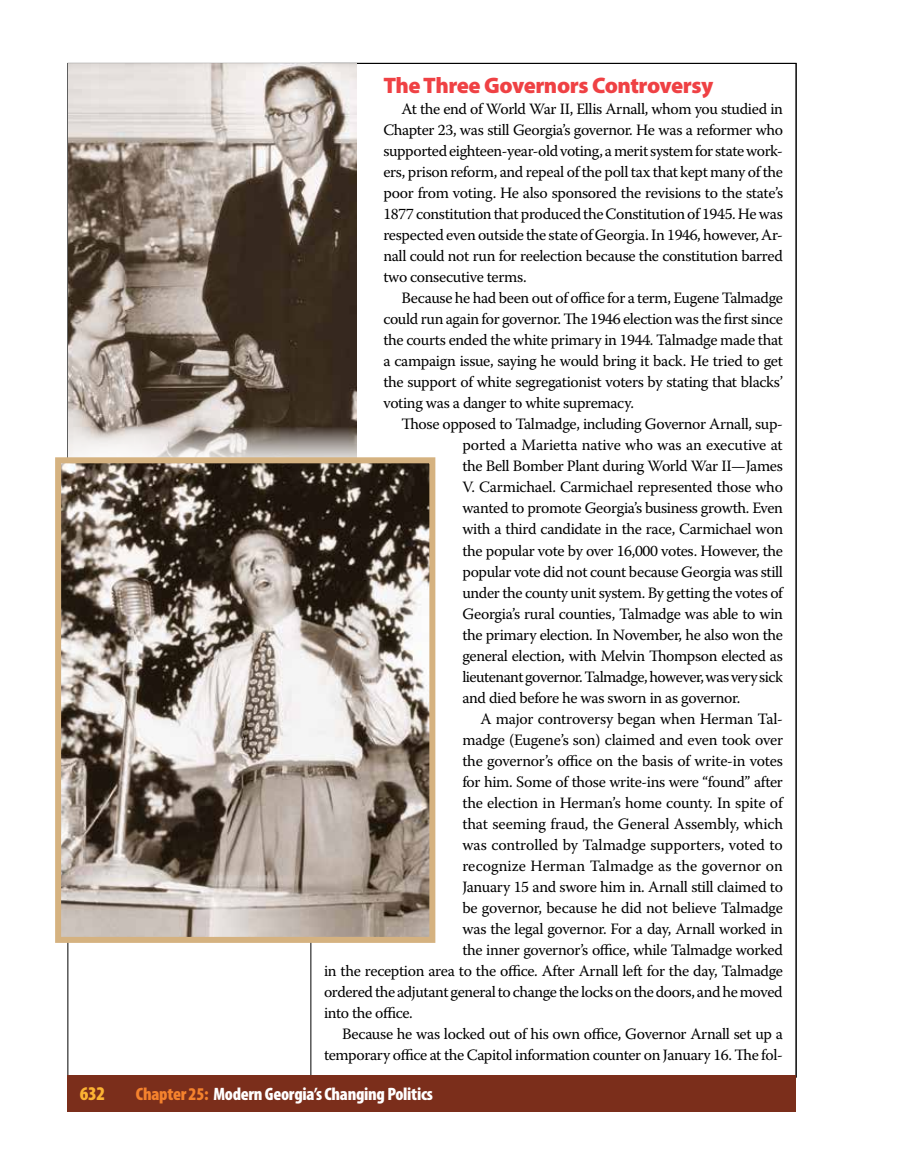
<style>
.page{position:relative;width:918px;height:1175px;background:#fff}
.page>*{position:absolute;margin:0;border:0;box-sizing:border-box;transform-origin:0 0}
.t1{font:900 22.5px "Myriad Pro";letter-spacing:-.02em;color:#ef4144}
.t2{font:900 condensed 19.5px "Myriad Pro";color:#fcb333}
.t3{font:900 condensed 18px "Myriad Pro";letter-spacing:-.015em;color:#fff}
.t4{font:15.75px/21px "Warnock Pro";letter-spacing:-.02em;color:#000;text-align:justify}
.t5{font:15.75px "Warnock Pro";color:#000}
.s1{color:#f5822d}
</style>
<div class="page">
<div style="left:68px;top:1076px;width:728px;height:36px;background:#7b2e1b"></div>
<img style="left:68px;top:64px;width:288px;height:393px">
<img style="left:62px;top:464px;width:366px;height:471px">
<div style="left:55px;top:457px;width:380px;height:485px;border:6px solid #d5b280"></div>
<h1 class="t1" style="left:383px;top:71px;width:332px">The Three Governors Controversy</h1>
<p class="t4" style="left:383px;top:98px;width:401px;text-indent:18px">At the end of World War II, Ellis Arnall, whom you studied in Chapter 23, was still Georgia’s governor. He was a reformer who supported eighteen-year-old voting, a merit system for state work&shy;ers, prison reform, and repeal of the poll tax that kept many of the poor from voting. He also sponsored the revisions to the state’s 1877 constitution that produced the Constitution of 1945. He was respected even outside the state of Georgia. In 1946, however, Ar&shy;nall could not run for reelection because the constitution barred two consecutive terms.</p>
<p class="t4" style="left:383px;top:287px;width:401px;text-indent:18px">Because he had been out of office for a term, Eugene Talmadge could run again for governor. The 1946 election was the first since the courts ended the white primary in 1944. Talmadge made that a campaign issue, saying he would bring it back. He tried to get the support of white segregationist voters by stating that blacks’ voting was a danger to white supremacy.</p>
<p class="t4" style="left:462px;top:413px;width:322px;text-indent:-61px">Those opposed to Talmadge, including Governor Arnall, sup&shy;ported a Marietta native who was an executive at the Bell Bomber Plant during World War II—James V. Carmichael. Carmichael represented those who wanted to promote Georgia’s business growth. Even with a third candidate in the race, Carmichael won the popular vote by over 16,000 votes. However, the popular vote did not count because Georgia was still under the county unit system. By getting the votes of Georgia’s rural counties, Talmadge was able to win the primary election. In November, he also won the general election, with Melvin Thompson elected as lieutenant governor. Talmadge, however, was very sick and died before he was sworn in as governor.</p>
<p class="t4" style="left:480px;top:707px;width:304px">A major controversy began when Herman Tal-</p>
<p class="t4" style="left:462px;top:728px;width:322px">madge (Eugene’s son) claimed and even took over</p>
<p class="t4" style="left:462px;top:749px;width:322px">the governor’s office on the basis of write-in votes</p>
<p class="t4" style="left:462px;top:770px;width:322px">for him. Some of those write-ins were “found” after</p>
<p class="t4" style="left:462px;top:791px;width:322px">the election in Herman’s home county. In spite of</p>
<p class="t4" style="left:462px;top:812px;width:322px">that seeming fraud, the General Assembly, which</p>
<p class="t4" style="left:462px;top:833px;width:322px">was controlled by Talmadge supporters, voted to</p>
<p class="t5" style="left:462px;top:856px;width:322px">recognize Herman Talmadge as the governor on</p>
<p class="t4" style="left:462px;top:875px;width:322px">January 15 and swore him in. Arnall still claimed to</p>
<p class="t4" style="left:462px;top:896px;width:322px">be governor, because he did not believe Talmadge</p>
<p class="t4" style="left:462px;top:917px;width:322px">was the legal governor. For a day, Arnall worked in</p>
<p class="t4" style="left:462px;top:938px;width:322px">the inner governor’s office, while Talmadge worked</p>
<p class="t4" style="left:324px;top:959px;width:461px">in the reception area to the office. After Arnall left for the day, Talmadge</p>
<p class="t4" style="left:324px;top:980px;width:460px">ordered the adjutant general to change the locks on the doors, and he moved</p>
<p class="t4" style="left:324px;top:1001px;width:90px">into the office.</p>
<p class="t4" style="left:342px;top:1022px;width:443px">Because he was locked out of his own office, Governor Arnall set up a</p>
<p class="t4" style="left:324px;top:1043px;width:461px">temporary office at the Capitol information counter on January 16. The fol-</p>
<p class="t2" style="left:80px;top:1080px;width:27px">632</p>
<p class="t3" style="left:136px;top:1082px;width:298px"><span class="s1">Chapter 25:</span> Modern Georgia’s Changing Politics</p>
</div>
